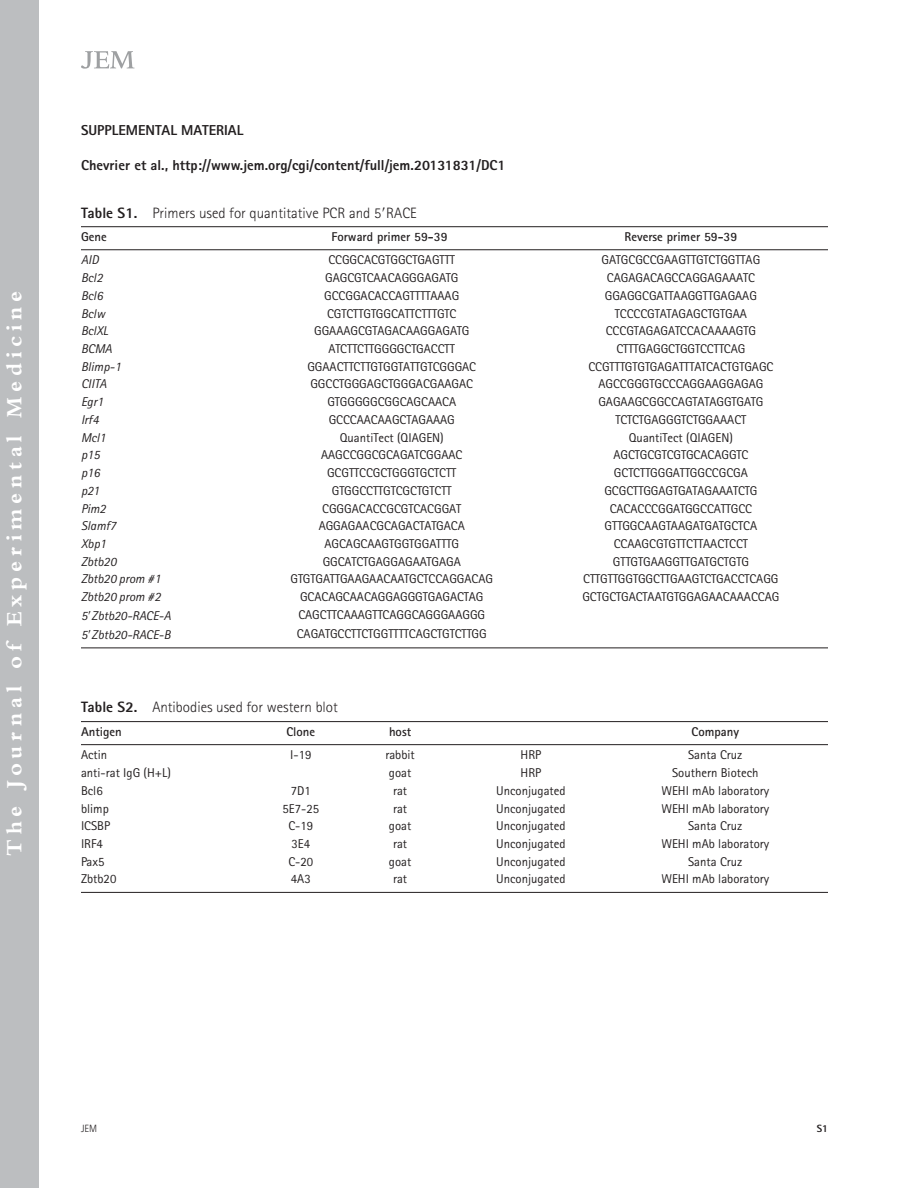
<style>
.page{position:relative;width:918px;height:1188px;background:#fff}
.page>*{position:absolute;margin:0;border:0;box-sizing:border-box;transform-origin:0 0}
.t1{font:700 22.8px "Bembo Std";letter-spacing:.21em;color:#fff}
.t2{font:300 15px "Rotis Sans Serif Std";color:#231f20}
.t3{font:800 14.4px "Rotis Sans Serif Std";color:#231f20}
.t4{font:12.75px "Rotis Sans Serif Std";color:#231f20}
.t5{font:italic 12.75px "Rotis Sans Serif Std";color:#231f20}
.t6{font:700 12.75px "Rotis Sans Serif Std";color:#231f20}
.t7{font:300 10.5px "Rotis Sans Serif Std";color:#231f20}
.t8{font:800 10.5px "Rotis Sans Serif Std";color:#231f20}
.s1{font-weight:800}
.s2{font-family:"Mathematical Pi One";font-weight:400}
.s3{font-family:"Mathematical Pi One";font-style:normal}
</style>
<div class="page">
<svg style="left:81px;top:51px;width:53px;height:18px"></svg>
<div style="left:0;top:0;width:39px;height:1188px;background:#bcbec0"></div>
<hr style="left:81px;top:226px;width:747px;height:1px;background:#231f20">
<hr style="left:81px;top:648px;width:747px;height:1px;background:#231f20">
<hr style="left:81px;top:250px;width:747px;height:1px;background:#231f20">
<hr style="left:81px;top:721px;width:747px;height:1px;background:#231f20">
<hr style="left:81px;top:892px;width:747px;height:1px;background:#231f20">
<hr style="left:81px;top:744px;width:747px;height:1px;background:#231f20">
<h1 class="t1" style="left:5px;top:856px;width:567px;rotate:-90deg">The Journal of Experimental Medicine</h1>
<p class="t3" style="left:81px;top:125px;width:164px">SUPPLEMENTAL MATERIAL</p>
<p class="t3" style="left:81px;top:160px;width:426px">Chevrier et al., http://www.jem.org/cgi/content/full/jem.20131831/DC1</p>
<p class="t2" style="left:81px;top:207px;width:337px"><span class="s1">Table S1.</span> Primers used for quantitative PCR and 5 <span class="s2">-</span> RACE</p>
<p class="t6" style="left:81px;top:232px;width:27px">Gene</p>
<p class="t6" style="left:331px;top:232px;width:118px">Forward primer 59-39</p>
<p class="t6" style="left:625px;top:232px;width:114px">Reverse primer 59-39</p>
<p class="t5" style="left:81px;top:255px;width:19px">AID</p>
<p class="t4" style="left:328px;top:255px;width:128px">CCGGCACGTGGCTGAGTTT</p>
<p class="t4" style="left:602px;top:255px;width:160px">GATGCGCCGAAGTTGTCTGGTTAG</p>
<p class="t5" style="left:81px;top:273px;width:23px">Bcl2</p>
<p class="t4" style="left:325px;top:273px;width:135px">GAGCGTCAACAGGGAGATG</p>
<p class="t4" style="left:607px;top:273px;width:150px">CAGAGACAGCCAGGAGAAATC</p>
<p class="t5" style="left:81px;top:291px;width:23px">Bcl6</p>
<p class="t4" style="left:324px;top:291px;width:137px">GCCGGACACCAGTTTTAAAG</p>
<p class="t4" style="left:605px;top:291px;width:154px">GGAGGCGATTAAGGTTGAGAAG</p>
<p class="t5" style="left:81px;top:309px;width:26px">Bclw</p>
<p class="t4" style="left:327px;top:309px;width:131px">CGTCTTGTGGCATTCTTTGTC</p>
<p class="t4" style="left:615px;top:309px;width:133px">TCCCCGTATAGAGCTGTGAA</p>
<p class="t5" style="left:81px;top:326px;width:29px">BclXL</p>
<p class="t4" style="left:314px;top:326px;width:157px">GGAAAGCGTAGACAAGGAGATG</p>
<p class="t4" style="left:606px;top:326px;width:152px">CCCGTAGAGATCCACAAAAGTG</p>
<p class="t5" style="left:81px;top:344px;width:32px">BCMA</p>
<p class="t4" style="left:329px;top:344px;width:128px">ATCTTCTTGGGGCTGACCTT</p>
<p class="t4" style="left:616px;top:344px;width:131px">CTTTGAGGCTGGTCCTTCAG</p>
<p class="t5" style="left:81px;top:362px;width:42px">Blimp-1</p>
<p class="t4" style="left:307px;top:362px;width:170px">GGAACTTCTTGTGGTATTGTCGGGAC</p>
<p class="t4" style="left:588px;top:362px;width:187px">CCGTTTGTGTGAGATTTATCACTGTGAGC</p>
<p class="t5" style="left:81px;top:379px;width:27px">CIITA</p>
<p class="t4" style="left:310px;top:379px;width:164px">GGCCTGGGAGCTGGGACGAAGAC</p>
<p class="t4" style="left:598px;top:379px;width:166px">AGCCGGGTGCCCAGGAAGGAGAG</p>
<p class="t5" style="left:81px;top:397px;width:24px">Egr1</p>
<p class="t4" style="left:327px;top:397px;width:130px">GTGGGGGCGGCAGCAACA</p>
<p class="t4" style="left:598px;top:397px;width:167px">GAGAAGCGGCCAGTATAGGTGATG</p>
<p class="t5" style="left:81px;top:415px;width:19px">Irf4</p>
<p class="t4" style="left:329px;top:415px;width:128px">GCCCAACAAGCTAGAAAG</p>
<p class="t4" style="left:615px;top:415px;width:133px">TCTCTGAGGGTCTGGAAACT</p>
<p class="t5" style="left:81px;top:433px;width:27px">Mcl1</p>
<p class="t4" style="left:340px;top:433px;width:106px">QuantiTect (QIAGEN)</p>
<p class="t4" style="left:629px;top:433px;width:106px">QuantiTect (QIAGEN)</p>
<p class="t5" style="left:81px;top:450px;width:20px">p15</p>
<p class="t4" style="left:321px;top:450px;width:143px">AAGCCGGCGCAGATCGGAAC</p>
<p class="t4" style="left:613px;top:450px;width:137px">AGCTGCGTCGTGCACAGGTC</p>
<p class="t5" style="left:81px;top:468px;width:20px">p16</p>
<p class="t4" style="left:327px;top:468px;width:131px">GCGTTCCGCTGGGTGCTCTT</p>
<p class="t4" style="left:614px;top:468px;width:135px">GCTCTTGGGATTGGCCGCGA</p>
<p class="t5" style="left:81px;top:486px;width:20px">p21</p>
<p class="t4" style="left:332px;top:486px;width:121px">GTGGCCTTGTCGCTGTCTT</p>
<p class="t4" style="left:604px;top:486px;width:155px">GCGCTTGGAGTGATAGAAATCTG</p>
<p class="t5" style="left:81px;top:503px;width:27px">Pim2</p>
<p class="t4" style="left:322px;top:503px;width:141px">CGGGACACCGCGTCACGGAT</p>
<p class="t4" style="left:610px;top:503px;width:144px">CACACCCGGATGGCCATTGCC</p>
<p class="t5" style="left:81px;top:521px;width:37px">Slamf7</p>
<p class="t4" style="left:319px;top:521px;width:148px">AGGAGAACGCAGACTATGACA</p>
<p class="t4" style="left:605px;top:521px;width:154px">GTTGGCAAGTAAGATGATGCTCA</p>
<p class="t5" style="left:81px;top:539px;width:27px">Xbp1</p>
<p class="t4" style="left:324px;top:539px;width:136px">AGCAGCAAGTGGTGGATTTG</p>
<p class="t4" style="left:614px;top:539px;width:136px">CCAAGCGTGTTCTTAACTCCT</p>
<p class="t5" style="left:81px;top:557px;width:37px">Zbtb20</p>
<p class="t4" style="left:323px;top:557px;width:140px">GGCATCTGAGGAGAATGAGA</p>
<p class="t4" style="left:613px;top:557px;width:137px">GTTGTGAAGGTTGATGCTGTG</p>
<p class="t5" style="left:81px;top:574px;width:82px">Zbtb20 prom #1</p>
<p class="t4" style="left:290px;top:574px;width:204px">GTGTGATTGAAGAACAATGCTCCAGGACAG</p>
<p class="t4" style="left:583px;top:574px;width:197px">CTTGTTGGTGGCTTGAAGTCTGACCTCAGG</p>
<p class="t5" style="left:81px;top:592px;width:82px">Zbtb20 prom #2</p>
<p class="t4" style="left:300px;top:592px;width:185px">GCACAGCAACAGGAGGGTGAGACTAG</p>
<p class="t4" style="left:582px;top:592px;width:198px">GCTGCTGACTAATGTGGAGAACAAACCAG</p>
<p class="t5" style="left:81px;top:611px;width:91px">5 <span class="s3">-</span> Zbtb20-RACE-A</p>
<p class="t4" style="left:298px;top:610px;width:188px">CAGCTTCAAAGTTCAGGCAGGGAAGGG</p>
<p class="t5" style="left:81px;top:630px;width:91px">5 <span class="s3">-</span> Zbtb20-RACE-B</p>
<p class="t4" style="left:297px;top:629px;width:192px">CAGATGCCTTCTGGTTTTCAGCTGTCTTGG</p>
<p class="t2" style="left:81px;top:702px;width:258px"><span class="s1">Table S2.</span> Antibodies used for western blot</p>
<p class="t6" style="left:81px;top:727px;width:42px">Antigen</p>
<p class="t6" style="left:286px;top:727px;width:30px">Clone</p>
<p class="t6" style="left:389px;top:727px;width:24px">host</p>
<p class="t6" style="left:692px;top:727px;width:49px">Company</p>
<p class="t4" style="left:81px;top:750px;width:28px">Actin</p>
<p class="t4" style="left:290px;top:750px;width:23px">I-19</p>
<p class="t4" style="left:385px;top:750px;width:31px">rabbit</p>
<p class="t4" style="left:521px;top:750px;width:22px">HRP</p>
<p class="t4" style="left:688px;top:750px;width:56px">Santa Cruz</p>
<p class="t4" style="left:81px;top:768px;width:91px">anti-rat IgG (H+L)</p>
<p class="t4" style="left:389px;top:768px;width:24px">goat</p>
<p class="t4" style="left:521px;top:768px;width:22px">HRP</p>
<p class="t4" style="left:672px;top:768px;width:88px">Southern Biotech</p>
<p class="t4" style="left:81px;top:786px;width:23px">Bcl6</p>
<p class="t4" style="left:291px;top:786px;width:22px">7D1</p>
<p class="t4" style="left:393px;top:786px;width:16px">rat</p>
<p class="t4" style="left:496px;top:786px;width:71px">Unconjugated</p>
<p class="t4" style="left:661px;top:786px;width:109px">WEHI mAb laboratory</p>
<p class="t4" style="left:81px;top:803px;width:29px">blimp</p>
<p class="t4" style="left:283px;top:803px;width:38px">5E7-25</p>
<p class="t4" style="left:393px;top:803px;width:16px">rat</p>
<p class="t4" style="left:496px;top:803px;width:71px">Unconjugated</p>
<p class="t4" style="left:661px;top:803px;width:109px">WEHI mAb laboratory</p>
<p class="t4" style="left:81px;top:821px;width:31px">ICSBP</p>
<p class="t4" style="left:288px;top:821px;width:26px">C-19</p>
<p class="t4" style="left:389px;top:821px;width:24px">goat</p>
<p class="t4" style="left:496px;top:821px;width:71px">Unconjugated</p>
<p class="t4" style="left:688px;top:821px;width:56px">Santa Cruz</p>
<p class="t4" style="left:81px;top:839px;width:23px">IRF4</p>
<p class="t4" style="left:292px;top:839px;width:20px">3E4</p>
<p class="t4" style="left:393px;top:839px;width:16px">rat</p>
<p class="t4" style="left:496px;top:839px;width:71px">Unconjugated</p>
<p class="t4" style="left:661px;top:839px;width:109px">WEHI mAb laboratory</p>
<p class="t4" style="left:81px;top:857px;width:25px">Pax5</p>
<p class="t4" style="left:288px;top:857px;width:26px">C-20</p>
<p class="t4" style="left:389px;top:857px;width:24px">goat</p>
<p class="t4" style="left:496px;top:857px;width:71px">Unconjugated</p>
<p class="t4" style="left:688px;top:857px;width:56px">Santa Cruz</p>
<p class="t4" style="left:81px;top:874px;width:37px">Zbtb20</p>
<p class="t4" style="left:291px;top:874px;width:21px">4A3</p>
<p class="t4" style="left:393px;top:874px;width:16px">rat</p>
<p class="t4" style="left:496px;top:874px;width:71px">Unconjugated</p>
<p class="t4" style="left:661px;top:874px;width:109px">WEHI mAb laboratory</p>
<p class="t7" style="left:81px;top:1125px;width:18px">JEM</p>
<p class="t8" style="left:817px;top:1125px;width:13px">S1</p>
</div>
